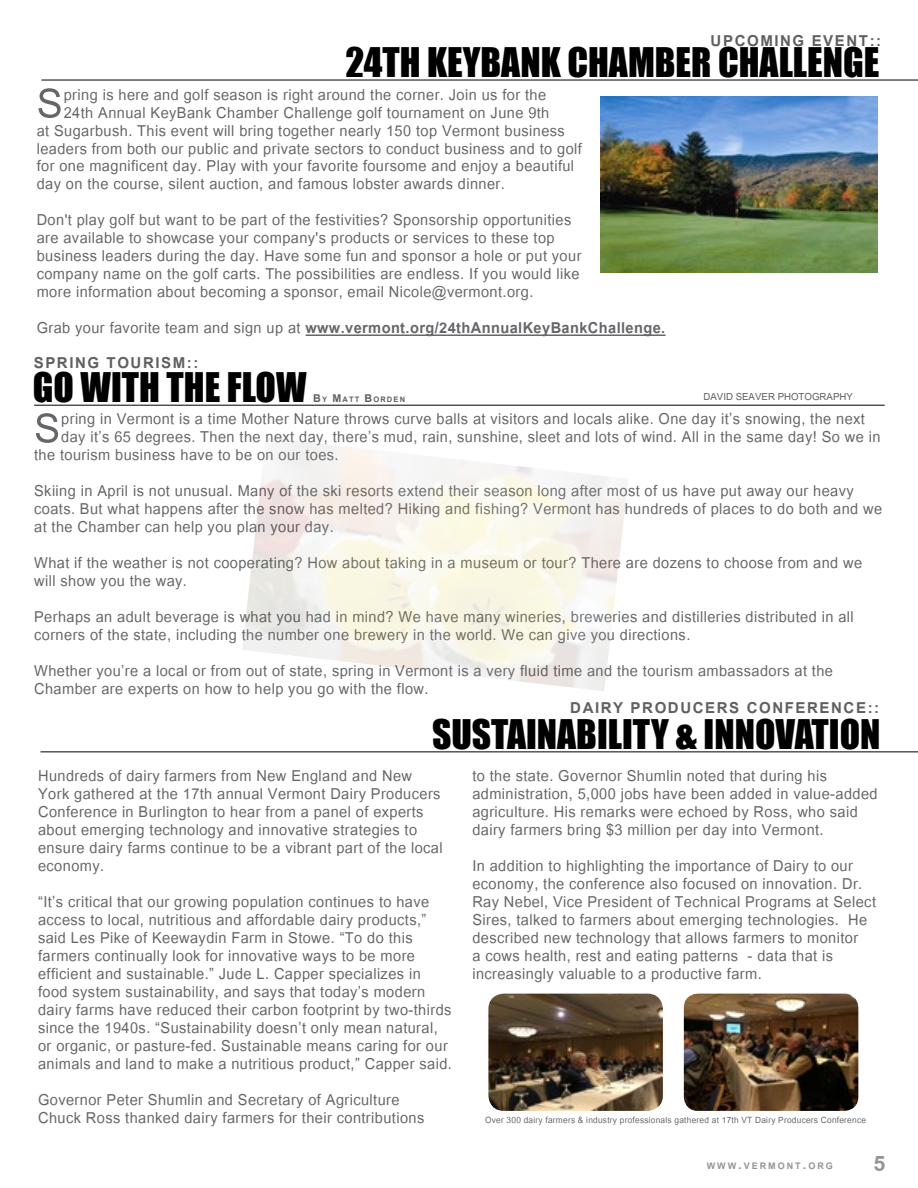
<style>
.page{position:relative;width:918px;height:1188px;background:#fff}
.page>*{position:absolute;margin:0;border:0;box-sizing:border-box;transform-origin:0 0}
.t1{font:56.1px "Utsaah";color:#656669}
.t2{font:37.5px "Impact";color:#000}
.t3{font:37.5px "Impact";color:#000}
.t4{font:700 30px "Utsaah";color:#939598}
.t5{font:21px/18px "Utsaah";letter-spacing:.02em;color:#656669}
.t6{font:700 21px "Utsaah";letter-spacing:.02em;color:#656669}
.t7{font:700 21px "Utsaah";letter-spacing:.075em;color:#5f6062}
.t8{font:13.5px "Utsaah";color:#5f6062}
.t9{font:700 12.6px "Utsaah";color:#939598}
.t10{font:12px "Utsaah";letter-spacing:.02em;color:#656669}
.t11{font:700 10.5px "Utsaah";color:#5f6062}
.s1{font-weight:400}
.s2{font-size:15px}
.s3{font-size:18px}
</style>
<div class="page">
<hr style="left:34px;top:405px;width:851px;height:1px;background:#000">
<hr style="left:40px;top:752px;width:878px;height:1px;background:#000">
<hr style="left:41px;top:80px;width:877px;height:1px;background:#000">
<hr style="left:306px;top:334px;width:360px;height:2px;background:#656669">
<img style="left:600px;top:96px;width:278px;height:176px">
<img style="left:488px;top:994px;width:175px;height:117px">
<img style="left:684px;top:994px;width:174px;height:117px">
<p class="t7" style="left:711px;top:29px;width:172px">UPCOMING EVENT::</p>
<h2 class="t2" style="left:346px;top:33px;width:535px">24TH KEYBANK CHAMBER CHALLENGE</h2>
<h1 class="t1" style="left:37px;top:72px;width:28px">S</h1>
<p class="t5" style="left:64px;top:86px;width:484px">pring is here and golf season is right around the corner. Join us for the</p>
<p class="t5" style="left:64px;top:104px;width:487px">24th Annual KeyBank Chamber Challenge golf tournament on June 9th</p>
<p class="t5" style="left:37px;top:122px;width:530px">at Sugarbush. This event will bring together nearly 150 top Vermont business</p>
<p class="t5" style="left:37px;top:140px;width:547px">leaders from both our public and private sectors to conduct business and to golf</p>
<p class="t5" style="left:37px;top:158px;width:539px">for one magnificent day. Play with your favorite foursome and enjoy a beautiful</p>
<p class="t5" style="left:37px;top:176px;width:470px">day on the course, silent auction, and famous lobster awards dinner.</p>
<p class="t5" style="left:37px;top:212px;width:546px">Don't play golf but want to be part of the festivities? Sponsorship opportunities are available to showcase your company's products or services to these top business leaders during the day. Have some fun and sponsor a hole or put your company name on the golf carts. The possibilities are endless. If you would like more information about becoming a sponsor, email Nicole@vermont.org.</p>
<p class="t6" style="left:37px;top:317px;width:630px"><span class="s1">Grab your favorite team and sign up at</span> www.vermont.org/24thAnnualKeyBankChallenge.</p>
<p class="t7" style="left:34px;top:351px;width:166px">SPRING TOURISM::</p>
<h2 class="t2" style="left:33px;top:358px;width:275px">GO WITH THE FLOW</h2>
<p class="t11" style="left:313px;top:393px;width:68px"><span class="s2">B</span>y <span class="s2">M</span>att <span class="s2">B</span>orden</p>
<p class="t8" style="left:704px;top:389px;width:151px">DAVID SEAVER PHOTOGRAPHY</p>
<h1 class="t1" style="left:34px;top:397px;width:28px">S</h1>
<p class="t5" style="left:61px;top:411px;width:805px">pring in Vermont is a time Mother Nature throws curve balls at visitors and locals alike. One day it’s snowing, the next</p>
<p class="t5" style="left:61px;top:429px;width:821px">day it’s 65 degrees. Then the next day, there’s mud, rain, sunshine, sleet and lots of wind. All in the same day! So we in</p>
<p class="t5" style="left:34px;top:447px;width:306px">the tourism business have to be on our toes.</p>
<p class="t5" style="left:34px;top:483px;width:850px">Skiing in April is not unusual. Many of the ski resorts extend their season long after most of us have put away our heavy coats. But what happens after the snow has melted? Hiking and fishing? Vermont has hundreds of places to do both and we at the Chamber can help you plan your day.</p>
<p class="t5" style="left:34px;top:555px;width:830px">What if the weather is not cooperating? How about taking in a museum or tour? There are dozens to choose from and we will show you the way.</p>
<p class="t5" style="left:34px;top:609px;width:821px">Perhaps an adult beverage is what you had in mind? We have many wineries, breweries and distilleries distributed in all corners of the state, including the number one brewery in the world. We can give you directions.</p>
<p class="t5" style="left:34px;top:663px;width:800px">Whether you’re a local or from out of state, spring in Vermont is a very fluid time and the tourism ambassadors at the<br>Chamber are experts on how to help you go with the flow.</p>
<p class="t7" style="left:570px;top:696px;width:311px">DAIRY PRODUCERS CONFERENCE::</p>
<h2 class="t3" style="left:432px;top:705px;width:450px">SUSTAINABILITY &amp; INNOVATION</h2>
<p class="t5" style="left:38px;top:768px;width:406px">Hundreds of dairy farmers from New England and New York gathered at the 17th annual Vermont Dairy Producers Conference in Burlington to hear from a panel of experts about emerging technology and innovative strategies to ensure dairy farms continue to be a vibrant part of the local economy.</p>
<p class="t5" style="left:38px;top:894px;width:415px">“It’s critical that our growing population continues to have access to local, nutritious and affordable dairy products,” said Les Pike of Keewaydin Farm in Stowe. “To do this farmers continually look for innovative ways to be more efficient and sustainable.” Jude L. Capper specializes in food system sustainability, and says that today’s modern dairy farms have reduced their carbon footprint by two-thirds since the 1940s. “Sustainability doesn’t only mean natural, or organic, or pasture-fed. Sustainable means caring for our animals and land to make a nutritious product,” Capper said.</p>
<p class="t5" style="left:38px;top:1092px;width:388px">Governor Peter Shumlin and Secretary of Agriculture<br>Chuck Ross thanked dairy farmers for their contributions</p>
<p class="t5" style="left:472px;top:768px;width:407px">to the state. Governor Shumlin noted that during his administration, 5,000 jobs have been added in value-added agriculture. His remarks were echoed by Ross, who said dairy farmers bring $3 million per day into Vermont.</p>
<p class="t5" style="left:472px;top:858px;width:405px">In addition to highlighting the importance of Dairy to our economy, the conference also focused on innovation. Dr.<br>Ray Nebel, Vice President of Technical Programs at Select Sires, talked to farmers about emerging technologies. He described new technology that allows farmers to monitor<br>a cows health, rest and eating patterns - data that is increasingly valuable to a productive farm.</p>
<p class="t10" style="left:485px;top:1114px;width:382px">Over 300 dairy farmers &amp; industry professionals gathered at 17th VT Dairy Producers Conference</p>
<p class="t9" style="left:707px;top:1159px;width:47px">www<span class="s3">.</span>vermont</p>
<p class="t9" style="left:803px;top:1159px;width:15px"><span class="s3">.</span>org</p>
<h3 class="t4" style="left:873px;top:1147px;width:13px">5</h3>
</div>
